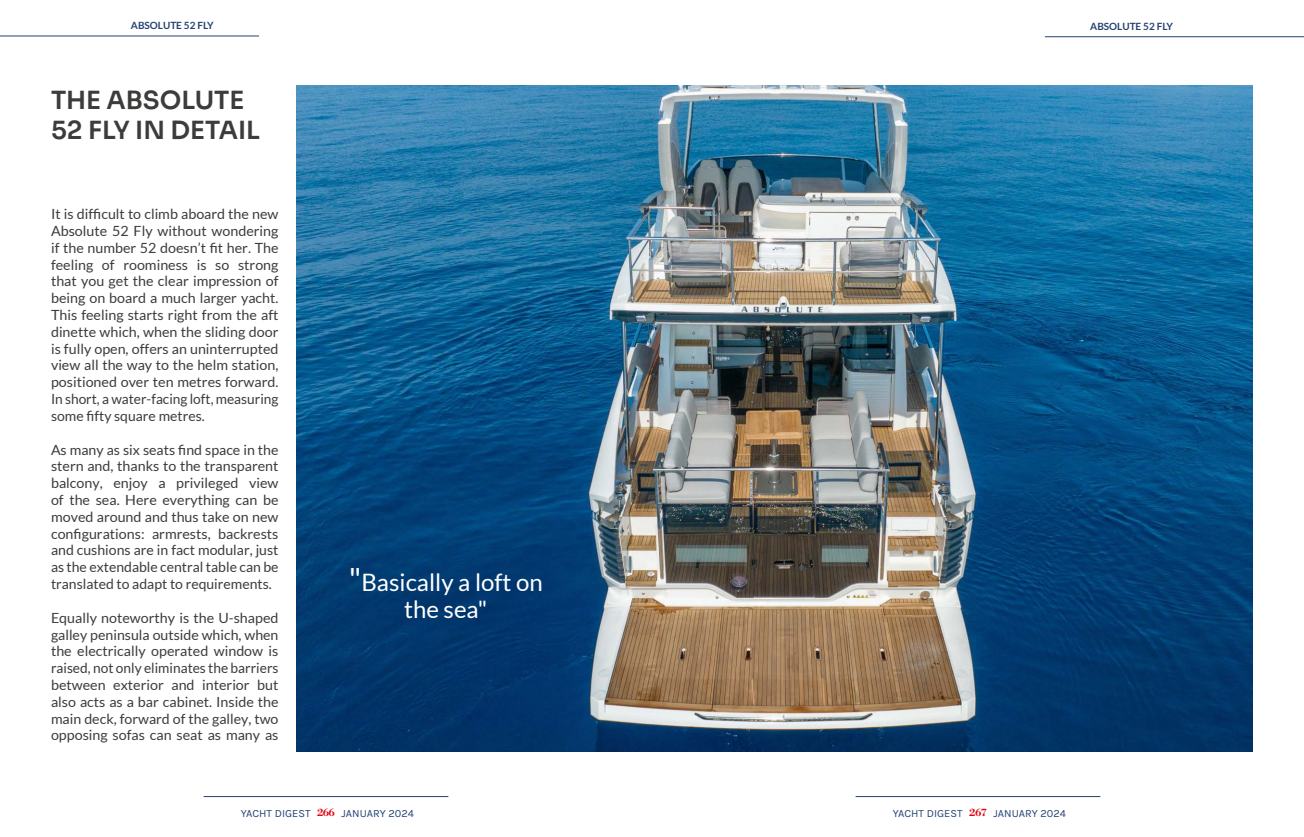
<style>
.page{position:relative;width:1304px;height:837px;background:#fff}
.page>*{position:absolute;margin:0;border:0;box-sizing:border-box;transform-origin:0 0}
.t1{font:600 25px/30px "Sora";color:#3c3c3b}
.t2{font:24px/27px "Lato";color:#fff;text-align:center}
.t3{font:14px/16.8px "Lato";color:#3c3c3b;text-align:justify}
.t4{font:11px "Karla";color:#244370}
.t5{font:700 10px "Lato";color:#244370}
.t6{font:700 10px "Libre Bodoni";letter-spacing:-.065em;color:#e30613}
.s1{font-size:32px}
</style>
<div class="page">
<hr style="left:1045px;top:36px;width:259px;height:1px;background:#244370">
<hr style="left:204px;top:796px;width:244px;height:1px;background:#244370">
<hr style="left:856px;top:796px;width:244px;height:1px;background:#244370">
<hr style="left:0;top:36px;width:259px;height:1px;background:#244370">
<img style="left:296px;top:85px;width:956px;height:666px">
<p class="t5" style="left:131px;top:20px;width:84px">ABSOLUTE 52 FLY</p>
<h1 class="t1" style="left:51px;top:83px;width:211px">THE ABSOLUTE<br>52 FLY IN DETAIL</h1>
<p class="t5" style="left:1090px;top:21px;width:84px">ABSOLUTE 52 FLY</p>
<p class="t3" style="left:51px;top:205px;width:229px">It is difficult to climb aboard the new Absolute 52 Fly without wondering if the number 52 doesn’t fit her. The feeling of roominess is so strong that you get the clear impression of being on board a much larger yacht.<br>This feeling starts right from the aft dinette which, when the sliding door is fully open, offers an uninterrupted view all the way to the helm station, positioned over ten metres forward.<br>In short, a water-facing loft, measuring some fifty square metres.</p>
<p class="t3" style="left:51px;top:441px;width:229px">As many as six seats find space in the stern and, thanks to the transparent balcony, enjoy a privileged view of the sea. Here everything can be moved around and thus take on new configurations: armrests, backrests and cushions are in fact modular, just as the extendable central table can be translated to adapt to requirements.</p>
<p class="t3" style="left:51px;top:609px;width:229px">Equally noteworthy is the U-shaped galley peninsula outside which, when the electrically operated window is raised, not only eliminates the barriers between exterior and interior but also acts as a bar cabinet. Inside the main deck, forward of the galley, two opposing sofas can seat as many as</p>
<h2 class="t2" style="left:349px;top:568px;width:196px"><span class="s1">"</span>Basically a loft on the sea"</h2>
<p class="t6" style="left:317px;top:803px;width:19px">266</p>
<p class="t4" style="left:893px;top:806px;width:71px">YACHT DIGEST</p>
<p class="t4" style="left:993px;top:806px;width:74px">JANUARY 2024</p>
<p class="t6" style="left:969px;top:803px;width:19px">267</p>
<p class="t4" style="left:241px;top:806px;width:71px">YACHT DIGEST</p>
<p class="t4" style="left:341px;top:806px;width:74px">JANUARY 2024</p>
</div>
